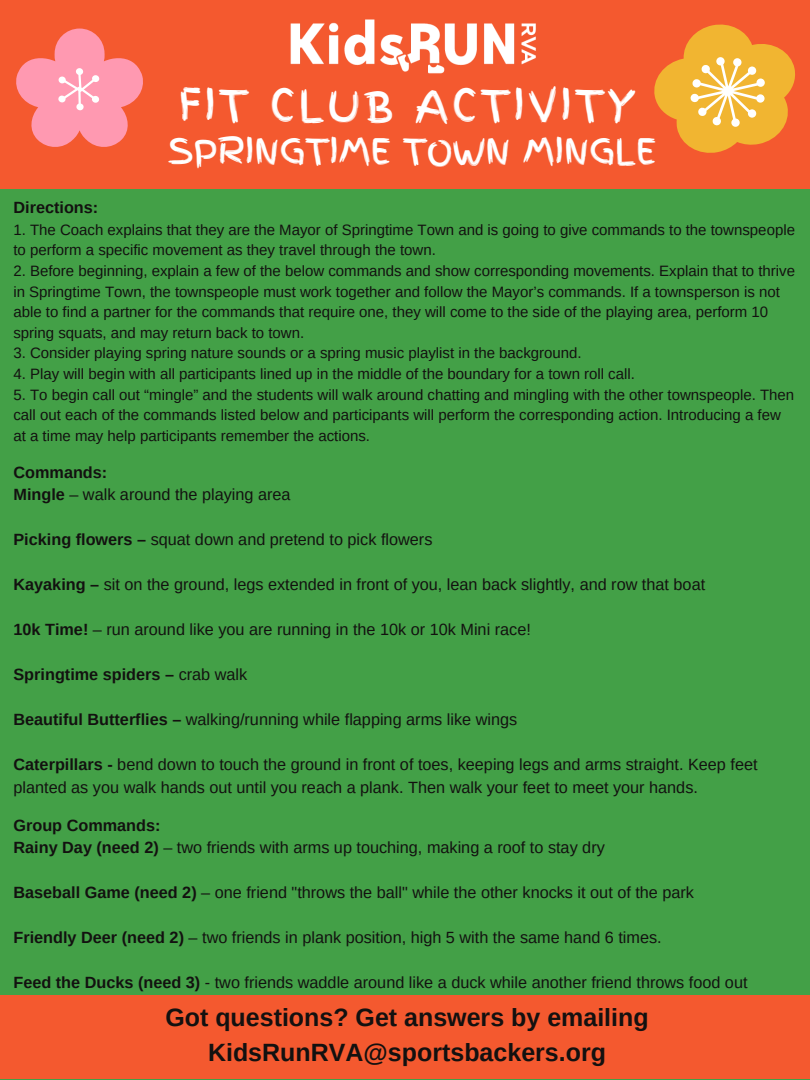
<style>
.page{position:relative;width:810px;height:1080px;background:#43a047}
.page>*{position:absolute;margin:0;border:0;box-sizing:border-box;transform-origin:0 0}
.t1{font:43.12px "Finger Paint";letter-spacing:.075em;color:#fff}
.t2{font:35.19px "Finger Paint";color:#fff}
.t3{font:700 25px/34.7px "Arimo";color:#131110;text-align:center}
.t4{font:16.25px/22.5px "Arimo";color:#131110}
.t5{font:700 16.25px "Arimo";color:#131110}
.t6{font:15px/20.6px "Arimo";color:#131110}
.s1{font-weight:700}
.s2{font-weight:400}
</style>
<div class="page">
<div style="left:0;top:0;width:810px;height:189px;background:#f4592f"></div>
<div style="left:0;top:995px;width:810px;height:84px;background:#f4592f"></div>
<img style="left:290px;top:19px;width:246px;height:55px">
<svg style="left:16px;top:29px;width:127px;height:118px"></svg>
<svg style="left:654px;top:24px;width:141px;height:129px"></svg>
<h1 class="t1" style="left:179px;top:74px;width:459px">FIT CLUB ACTIVITY</h1>
<h2 class="t2" style="left:168px;top:126px;width:489px">SPRINGTIME TOWN MINGLE</h2>
<p class="t5" style="left:13px;top:198px;width:86px">Directions:</p>
<p class="t6" style="left:13px;top:219px;width:783px">1. The Coach explains that they are the Mayor of Springtime Town and is going to give commands to the townspeople to perform a specific movement as they travel through the town.</p>
<p class="t6" style="left:13px;top:260px;width:783px">2. Before beginning, explain a few of the below commands and show corresponding movements. Explain that to thrive in Springtime Town, the townspeople must work together and follow the Mayor’s commands. If a townsperson is not able to find a partner for the commands that require one, they will come to the side of the playing area, perform 10 spring squats, and may return back to town.</p>
<p class="t6" style="left:13px;top:343px;width:570px">3. Consider playing spring nature sounds or a spring music playlist in the background.</p>
<p class="t6" style="left:13px;top:364px;width:623px">4. Play will begin with all participants lined up in the middle of the boundary for a town roll call.</p>
<p class="t6" style="left:13px;top:384px;width:782px">5. To begin call out “mingle” and the students will walk around chatting and mingling with the other townspeople. Then call out each of the commands listed below and participants will perform the corresponding action. Introducing a few at a time may help participants remember the actions.</p>
<p class="t4" style="left:13px;top:461px;width:279px"><span class="s1">Commands:<br>Mingle</span> – walk around the playing area</p>
<p class="t4" style="left:13px;top:529px;width:420px"><span class="s1">Picking flowers –</span> squat down and pretend to pick flowers</p>
<p class="t4" style="left:13px;top:574px;width:693px"><span class="s1">Kayaking –</span> sit on the ground, legs extended in front of you, lean back slightly, and row that boat</p>
<p class="t4" style="left:13px;top:619px;width:519px"><span class="s1">10k Time!</span> – run around like you are running in the 10k or 10k Mini race!</p>
<p class="t5" style="left:13px;top:666px;width:235px">Springtime spiders – <span class="s2">crab walk</span></p>
<p class="t4" style="left:13px;top:709px;width:505px"><span class="s1">Beautiful Butterflies –</span> walking/running while flapping arms like wings</p>
<p class="t4" style="left:13px;top:754px;width:746px"><span class="s1">Caterpillars -</span> bend down to touch the ground in front of toes, keeping legs and arms straight. Keep feet planted as you walk hands out until you reach a plank. Then walk your feet to meet your hands.</p>
<p class="t4" style="left:13px;top:814px;width:593px"><span class="s1">Group Commands:<br>Rainy Day (need 2)</span> – two friends with arms up touching, making a roof to stay dry</p>
<p class="t4" style="left:13px;top:882px;width:682px"><span class="s1">Baseball Game (need 2)</span> – one friend "throws the ball" while the other knocks it out of the park</p>
<p class="t4" style="left:13px;top:927px;width:650px"><span class="s1">Friendly Deer (need 2)</span> – two friends in plank position, high 5 with the same hand 6 times.</p>
<p class="t4" style="left:13px;top:972px;width:736px"><span class="s1">Feed the Ducks (need 3)</span> - two friends waddle around like a duck while another friend throws food out</p>
<h3 class="t3" style="left:165px;top:1000px;width:485px">Got questions? Get answers by emailing<br>KidsRunRVA@sportsbackers.org</h3>
</div>
